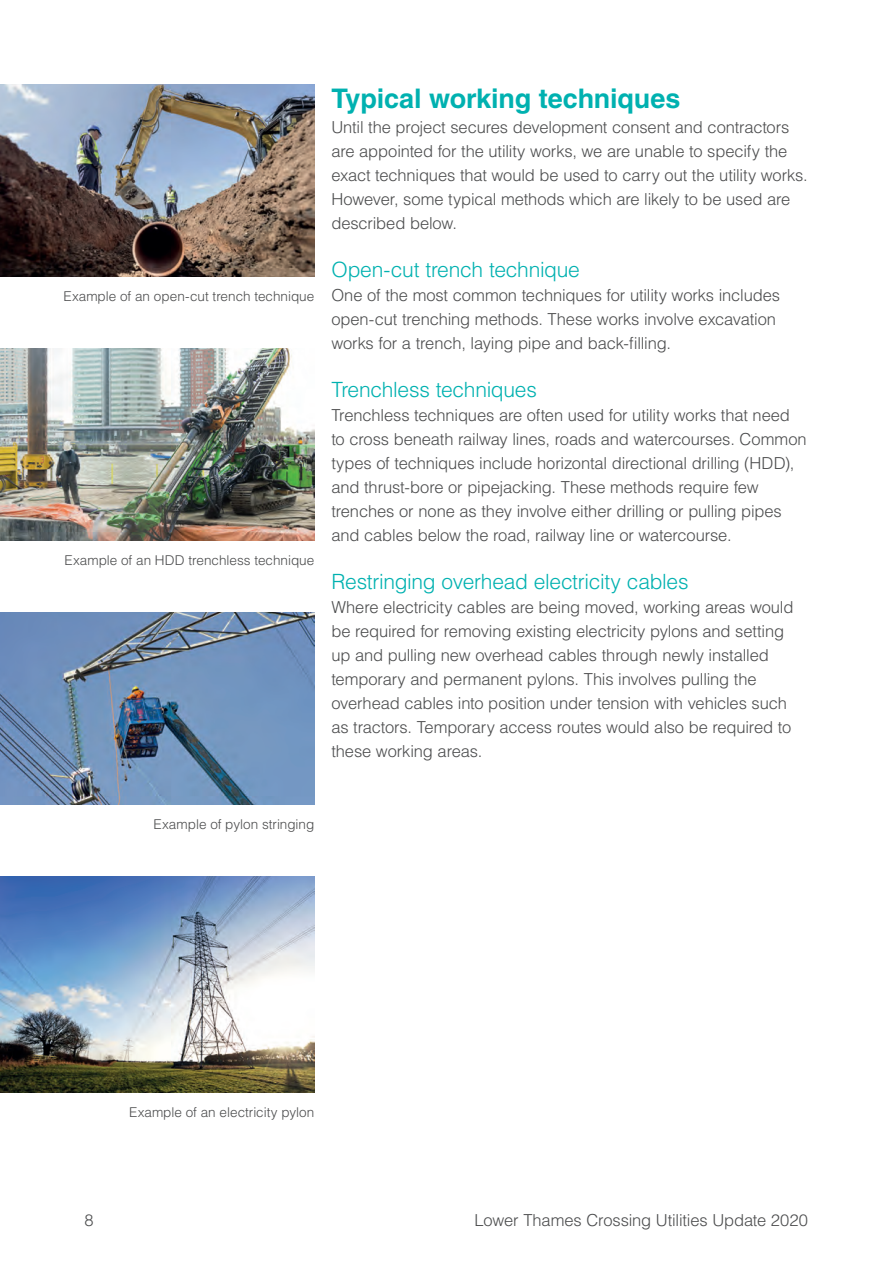
<style>
.page{position:relative;width:893px;height:1263px;background:#fff}
.page>*{position:absolute;margin:0;border:0;box-sizing:border-box;transform-origin:0 0}
.t1{font:700 27px "Helvetica LT Std";letter-spacing:-.005em;color:#00b1b0}
.t2{font:300 21px "Helvetica LT Std";letter-spacing:-.015em;color:#00b1b0}
.t3{font:300 16.5px/24px "Helvetica LT Std";letter-spacing:-.01em;color:#4b4c4d}
.t4{font:300 13.5px "Helvetica LT Std";color:#4b4c4d}
</style>
<div class="page">
<img style="left:0;top:612px;width:314px;height:192px">
<img style="left:0;top:876px;width:314px;height:216px">
<img style="left:0;top:84px;width:314px;height:192px">
<img style="left:0;top:348px;width:314px;height:192px">
<p class="t4" style="left:63px;top:291px;width:252px">Example of an open-cut trench technique</p>
<p class="t4" style="left:64px;top:555px;width:251px">Example of an HDD trenchless technique</p>
<h1 class="t1" style="left:331px;top:89px;width:350px">Typical working techniques</h1>
<p class="t3" style="left:331px;top:116px;width:477px">Until the project secures development consent and contractors are appointed for the utility works, we are unable to specify the exact techniques that would be used to carry out the utility works.<br>However, some typical methods which are likely to be used are described below.</p>
<p class="t2" style="left:331px;top:261px;width:250px">Open-cut trench technique</p>
<p class="t3" style="left:331px;top:284px;width:450px">One of the most common techniques for utility works includes open-cut trenching methods. These works involve excavation works for a trench, laying pipe and back-filling.</p>
<p class="t2" style="left:331px;top:381px;width:207px">Trenchless techniques</p>
<p class="t3" style="left:331px;top:404px;width:476px">Trenchless techniques are often used for utility works that need to cross beneath railway lines, roads and watercourses. Common types of techniques include horizontal directional drilling (HDD), and thrust-bore or pipejacking. These methods require few trenches or none as they involve either drilling or pulling pipes and cables below the road, railway line or watercourse.</p>
<p class="t2" style="left:331px;top:573px;width:358px">Restringing overhead electricity cables</p>
<p class="t3" style="left:331px;top:596px;width:463px">Where electricity cables are being moved, working areas would be required for removing existing electricity pylons and setting up and pulling new overhead cables through newly installed temporary and permanent pylons. This involves pulling the overhead cables into position under tension with vehicles such as tractors. Temporary access routes would also be required to these working areas.</p>
<p class="t4" style="left:153px;top:819px;width:162px">Example of pylon stringing</p>
<p class="t4" style="left:129px;top:1107px;width:187px">Example of an electricity pylon</p>
<p class="t3" style="left:84px;top:1209px;width:11px">8</p>
<p class="t3" style="left:474px;top:1209px;width:335px">Lower Thames Crossing Utilities Update 2020</p>
</div>
